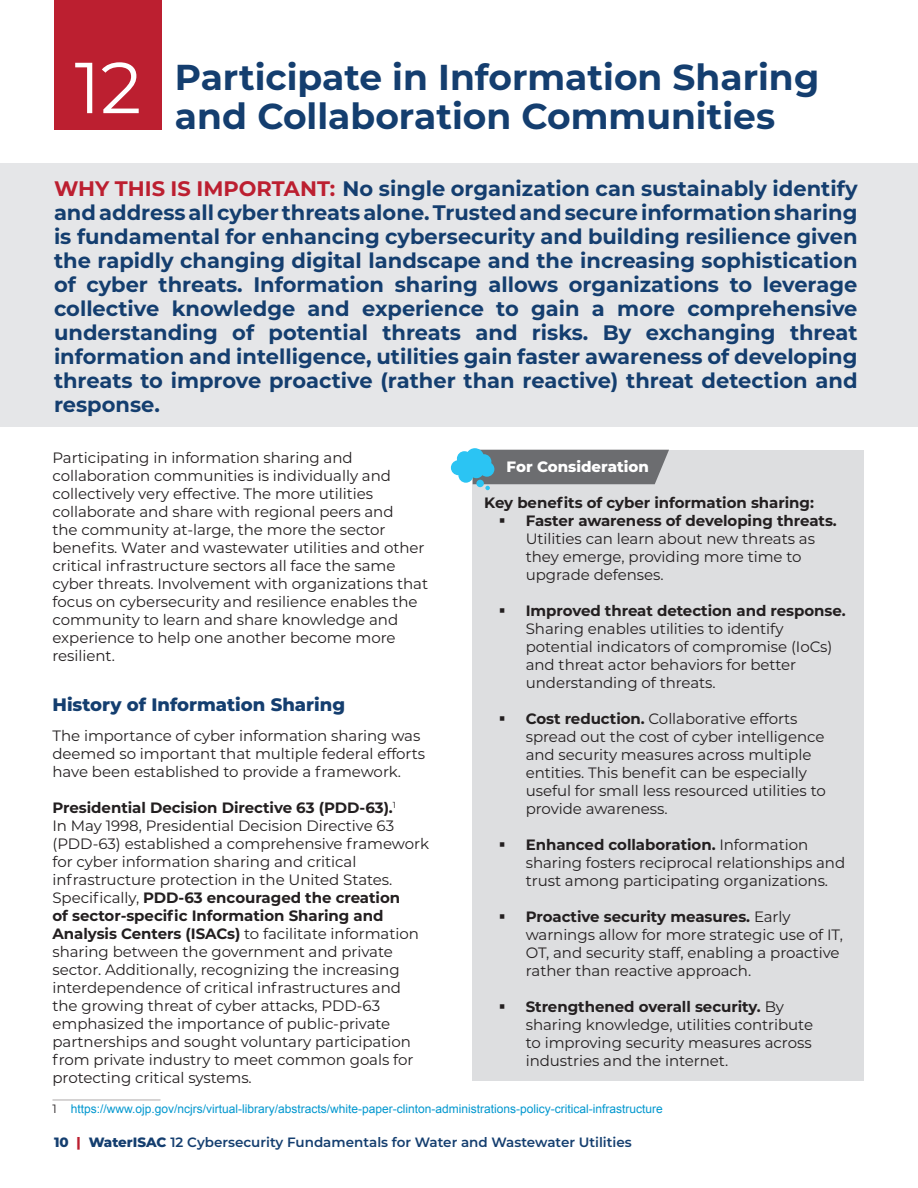
<style>
.page{position:relative;width:918px;height:1188px;background:#fff}
.page>*{position:absolute;margin:0;border:0;box-sizing:border-box;transform-origin:0 0}
.t1{font:72px "Montserrat";color:#fff}
.Heading_1{font:700 36px/39px "Montserrat";color:#143e6f}
.Body_Text{font:700 21px/24px "Montserrat";color:#143e6f;text-align:justify}
.Subhead_Blue{font:800 18px "Montserrat";color:#143e6f}
.Body_Text-2{font:15px/18px "Montserrat";letter-spacing:-.005em;color:#231f20}
.Body_Text-3{font:700 15px "Montserrat";letter-spacing:-.005em;color:#231f20}
.Reversed_subhead{font:800 15px "Montserrat";color:#fff}
.t2{font:600 13.5px "Montserrat";color:#143e6f}
.Footnote_text{font:12px "Arial";color:#0097cf}
.s1{color:#bc1f30}
.s2{font-weight:700}
.s3{font-family:"Montserrat";color:#231f20}
.s4{font-weight:800}
.s5{font-weight:800;color:#bc1f30}
</style>
<div class="page">
<div style="left:473px;top:451px;width:391px;height:630px;background:#dddee0"></div>
<svg style="left:451px;top:448px;width:218px;height:42px"></svg>
<hr style="left:52px;top:1100px;width:108px;height:1px;background:#aeaaaa">
<div style="left:0;top:163px;width:918px;height:264px;background:#e5e6e8"></div>
<div style="left:54px;top:0;width:108px;height:130px;background:#bc1f30"></div>
<p class="t1" style="left:75px;top:38px;width:68px">12</p>
<p class="Heading_1" style="left:175px;top:56px;width:646px">Participate in Information Sharing and Collaboration Communities</p>
<p class="Body_Text" style="left:54px;top:175px;width:805px"><span class="s1">WHY THIS IS IMPORTANT:</span> No single organization can sustainably identify and address all cyber threats alone. Trusted and secure information sharing is fundamental for enhancing cybersecurity and building resilience given the rapidly changing digital landscape and the increasing sophistication of cyber threats. Information sharing allows organizations to leverage collective knowledge and experience to gain a more comprehensive understanding of potential threats and risks. By exchanging threat information and intelligence, utilities gain faster awareness of developing threats to improve proactive (rather than reactive) threat detection and response.</p>
<p class="Body_Text-2" style="left:52px;top:448px;width:377px">Participating in information sharing and collaboration communities is individually and collectively very effective. The more utilities collaborate and share with regional peers and<br>the community at-large, the more the sector benefits. Water and wastewater utilities and other critical infrastructure sectors all face the same cyber threats. Involvement with organizations that focus on cybersecurity and resilience enables the community to learn and share knowledge and experience to help one another become more resilient.</p>
<p class="Subhead_Blue" style="left:52px;top:691px;width:294px">History of Information Sharing</p>
<p class="Body_Text-2" style="left:52px;top:726px;width:374px">The importance of cyber information sharing was deemed so important that multiple federal efforts have been established to provide a framework.</p>
<p class="Body_Text-2" style="left:52px;top:798px;width:378px"><span class="s2">Presidential Decision Directive 63 (PDD-63).</span><sup>1<br></sup>In May 1998, Presidential Decision Directive 63 (PDD-63) established a comprehensive framework for cyber information sharing and critical infrastructure protection in the United States.<br>Specifically, <span class="s2">PDD-63 encouraged the creation<br>of sector-specific Information Sharing and Analysis Centers (ISACs)</span> to facilitate information sharing between the government and private sector. Additionally, recognizing the increasing interdependence of critical infrastructures and the growing threat of cyber attacks, PDD-63 emphasized the importance of public-private partnerships and sought voluntary participation from private industry to meet common goals for protecting critical systems.</p>
<p class="Footnote_text" style="left:52px;top:1101px;width:612px"><span class="s3">1</span> https://www.ojp.gov/ncjrs/virtual-library/abstracts/white-paper-clinton-administrations-policy-critical-infrastructure</p>
<p class="Reversed_subhead" style="left:507px;top:455px;width:144px">For Consideration</p>
<p class="Body_Text-3" style="left:484px;top:492px;width:331px">Key benefits of cyber information sharing:</p>
<p class="Body_Text-2" style="left:526px;top:512px;width:313px;text-indent:-27px">▪ <span class="s2">Faster awareness of developing threats.<br></span>Utilities can learn about new threats as they emerge, providing more time to upgrade defenses.</p>
<p class="Body_Text-2" style="left:526px;top:602px;width:322px;text-indent:-27px">▪ <span class="s2">Improved threat detection and response.<br></span>Sharing enables utilities to identify potential indicators of compromise (IoCs) and threat actor behaviors for better understanding of threats.</p>
<p class="Body_Text-2" style="left:526px;top:710px;width:302px;text-indent:-27px">▪ <span class="s2">Cost reduction.</span> Collaborative efforts spread out the cost of cyber intelligence and security measures across multiple entities. This benefit can be especially useful for small less resourced utilities to provide awareness.</p>
<p class="Body_Text-2" style="left:526px;top:836px;width:321px;text-indent:-27px">▪ <span class="s2">Enhanced collaboration.</span> Information sharing fosters reciprocal relationships and trust among participating organizations.</p>
<p class="Body_Text-2" style="left:526px;top:908px;width:319px;text-indent:-27px">▪ <span class="s2">Proactive security measures.</span> Early warnings allow for more strategic use of IT, OT, and security staff, enabling a proactive rather than reactive approach.</p>
<p class="Body_Text-2" style="left:526px;top:998px;width:289px;text-indent:-27px">▪ <span class="s2">Strengthened overall security.</span> By sharing knowledge, utilities contribute to improving security measures across industries and the internet.</p>
<p class="t2" style="left:54px;top:1133px;width:579px"><span class="s4">10</span> <span class="s5">|</span> <span class="s4">WaterISAC</span> 12 Cybersecurity Fundamentals for Water and Wastewater Utilities</p>
</div>
